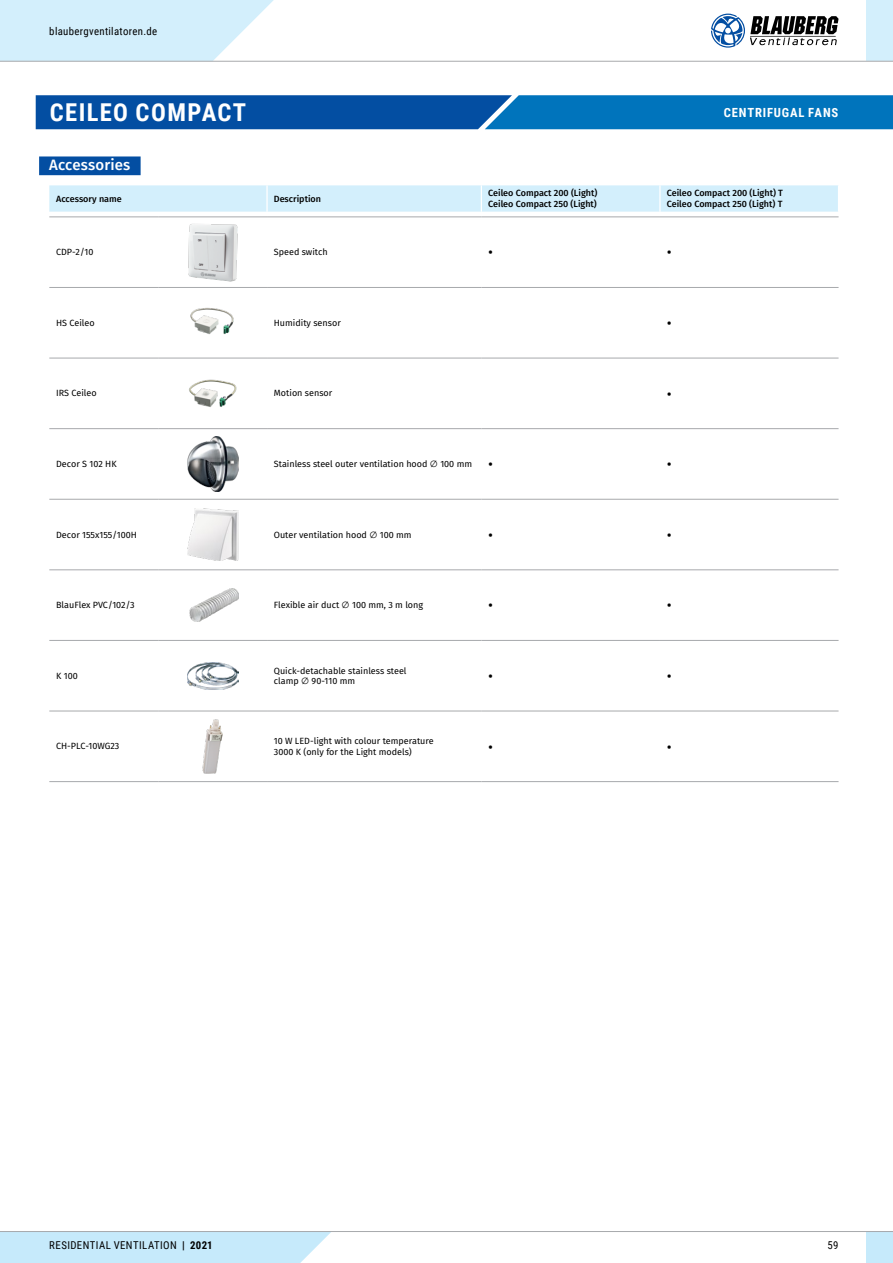
<style>
.page{position:relative;width:893px;height:1263px;background:#fff}
.page>*{position:absolute;margin:0;border:0;box-sizing:border-box;transform-origin:0 0}
.t1{font:700 24.6px "Roboto Condensed";letter-spacing:.055em;color:#fff}
.t2{font:500 15px "Fira Sans";letter-spacing:.01em;color:#fff}
.t3{font:700 13.5px "Roboto Condensed";color:#000}
.t4{font:700 12.6px "Roboto Condensed";letter-spacing:.065em;color:#fff}
.t5{font:10.8px "Roboto Condensed";letter-spacing:.035em;color:#000}
.t6{font:9px/10.5px "Fira Sans";color:#000}
.t7{font:500 9px/10.5px "Fira Sans";color:#000}
.s1{font-family:"Roboto Condensed";font-weight:700;font-size:13.5px}
.s2{font-weight:700}
</style>
<div class="page">
<svg style="left:36px;top:95px;width:857px;height:34px;background:#0561af"></svg>
<div style="left:39px;top:156px;width:102px;height:19px;background:#034ea2"></div>
<svg style="left:49px;top:357px;width:789px;height:414px"></svg>
<hr style="left:49px;top:287px;width:109px;height:1px;background:#a7a9ac">
<hr style="left:158px;top:287px;width:109px;height:1px;background:#a7a9ac">
<hr style="left:267px;top:287px;width:214px;height:1px;background:#a7a9ac">
<hr style="left:481px;top:287px;width:179px;height:1px;background:#a7a9ac">
<hr style="left:660px;top:287px;width:178px;height:1px;background:#a7a9ac">
<hr style="left:49px;top:358px;width:109px;height:1px;background:#a7a9ac">
<hr style="left:158px;top:358px;width:109px;height:1px;background:#a7a9ac">
<hr style="left:267px;top:358px;width:214px;height:1px;background:#a7a9ac">
<hr style="left:481px;top:358px;width:179px;height:1px;background:#a7a9ac">
<hr style="left:660px;top:358px;width:178px;height:1px;background:#a7a9ac">
<hr style="left:49px;top:428px;width:109px;height:1px;background:#a7a9ac">
<hr style="left:158px;top:428px;width:109px;height:1px;background:#a7a9ac">
<hr style="left:267px;top:428px;width:214px;height:1px;background:#a7a9ac">
<hr style="left:481px;top:428px;width:179px;height:1px;background:#a7a9ac">
<hr style="left:660px;top:428px;width:178px;height:1px;background:#a7a9ac">
<hr style="left:49px;top:499px;width:109px;height:1px;background:#a7a9ac">
<hr style="left:158px;top:499px;width:109px;height:1px;background:#a7a9ac">
<hr style="left:267px;top:499px;width:214px;height:1px;background:#a7a9ac">
<hr style="left:481px;top:499px;width:179px;height:1px;background:#a7a9ac">
<hr style="left:660px;top:499px;width:178px;height:1px;background:#a7a9ac">
<hr style="left:49px;top:570px;width:109px;height:1px;background:#a7a9ac">
<hr style="left:158px;top:570px;width:109px;height:1px;background:#a7a9ac">
<hr style="left:267px;top:570px;width:214px;height:1px;background:#a7a9ac">
<hr style="left:481px;top:570px;width:179px;height:1px;background:#a7a9ac">
<hr style="left:660px;top:570px;width:178px;height:1px;background:#a7a9ac">
<hr style="left:49px;top:640px;width:109px;height:1px;background:#a7a9ac">
<hr style="left:158px;top:640px;width:109px;height:1px;background:#a7a9ac">
<hr style="left:267px;top:640px;width:214px;height:1px;background:#a7a9ac">
<hr style="left:481px;top:640px;width:179px;height:1px;background:#a7a9ac">
<hr style="left:660px;top:640px;width:178px;height:1px;background:#a7a9ac">
<hr style="left:49px;top:711px;width:109px;height:1px;background:#a7a9ac">
<hr style="left:158px;top:711px;width:109px;height:1px;background:#a7a9ac">
<hr style="left:267px;top:711px;width:214px;height:1px;background:#a7a9ac">
<hr style="left:481px;top:711px;width:179px;height:1px;background:#a7a9ac">
<hr style="left:660px;top:711px;width:178px;height:1px;background:#a7a9ac">
<hr style="left:267px;top:217px;width:214px;height:1px;background:#a7a9ac">
<hr style="left:267px;top:781px;width:214px;height:1px;background:#a7a9ac">
<hr style="left:49px;top:217px;width:109px;height:1px;background:#a7a9ac">
<hr style="left:49px;top:781px;width:109px;height:1px;background:#a7a9ac">
<hr style="left:158px;top:217px;width:109px;height:1px;background:#a7a9ac">
<hr style="left:158px;top:781px;width:109px;height:1px;background:#a7a9ac">
<hr style="left:481px;top:217px;width:179px;height:1px;background:#a7a9ac">
<hr style="left:660px;top:217px;width:178px;height:1px;background:#a7a9ac">
<hr style="left:481px;top:781px;width:179px;height:1px;background:#a7a9ac">
<hr style="left:660px;top:781px;width:178px;height:1px;background:#a7a9ac">
<svg style="left:49px;top:185px;width:790px;height:32px;background:#d9f0fa"></svg>
<img style="left:188px;top:224px;width:50px;height:58px">
<img style="left:190px;top:307px;width:44px;height:28px">
<img style="left:187px;top:372px;width:51px;height:42px">
<img style="left:187px;top:436px;width:51px;height:56px">
<img style="left:187px;top:508px;width:51px;height:53px">
<img style="left:187px;top:589px;width:51px;height:32px">
<img style="left:187px;top:662px;width:51px;height:27px">
<img style="left:203px;top:718px;width:19px;height:56px">
<div style="left:866px;top:1231px;width:27px;height:32px;background:#c6eafb"></div>
<div style="left:0;top:1232px;width:331px;height:31px;background:#c6eafb"></div>
<hr style="left:0;top:1231px;width:893px;height:1px;background:#a7a9ac">
<div style="left:866px;top:0;width:27px;height:61px;background:#d3effc"></div>
<svg style="left:0;top:0;width:295px;height:61px"></svg>
<hr style="left:0;top:61px;width:893px;height:1px;background:#a7a9ac">
<svg style="left:711px;top:14px;width:127px;height:34px"></svg>
<p class="t5" style="left:49px;top:23px;width:109px">blaubergventilatoren.de</p>
<h1 class="t1" style="left:50px;top:95px;width:198px">CEILEO COMPACT</h1>
<h2 class="t2" style="left:49px;top:154px;width:83px">Accessories</h2>
<p class="t7" style="left:56px;top:194px;width:67px">Accessory name</p>
<p class="t7" style="left:274px;top:194px;width:49px">Description</p>
<p class="t7" style="left:488px;top:189px;width:111px">Ceileo Compact 200 (Light)<br>Ceileo Compact 250 (Light)</p>
<p class="t7" style="left:667px;top:189px;width:118px">Ceileo Compact 200 (Light) T<br>Ceileo Compact 250 (Light) T</p>
<p class="t6" style="left:56px;top:248px;width:39px">CDP-2/10</p>
<p class="t6" style="left:274px;top:248px;width:55px">Speed switch</p>
<h3 class="t3" style="left:488px;top:243px;width:6px">•</h3>
<h3 class="t3" style="left:667px;top:243px;width:6px">•</h3>
<h3 class="t4" style="left:724px;top:104px;width:116px">CENTRIFUGAL FANS</h3>
<p class="t6" style="left:56px;top:318px;width:40px">HS Ceileo</p>
<p class="t6" style="left:274px;top:318px;width:68px">Humidity sensor</p>
<h3 class="t3" style="left:667px;top:314px;width:6px">•</h3>
<p class="t6" style="left:56px;top:389px;width:42px">IRS Ceileo</p>
<p class="t6" style="left:274px;top:389px;width:60px">Motion sensor</p>
<h3 class="t3" style="left:667px;top:384px;width:6px">•</h3>
<p class="t6" style="left:56px;top:459px;width:62px">Decor S 102 HK</p>
<p class="t6" style="left:274px;top:459px;width:221px">Stainless steel outer ventilation hood ∅ 100 mm <span class="s1">•</span></p>
<h3 class="t3" style="left:667px;top:455px;width:6px">•</h3>
<p class="t6" style="left:56px;top:530px;width:82px">Decor 155x155/100H</p>
<p class="t6" style="left:274px;top:530px;width:139px">Outer ventilation hood ∅ 100 mm</p>
<h3 class="t3" style="left:488px;top:526px;width:6px">•</h3>
<h3 class="t3" style="left:667px;top:526px;width:6px">•</h3>
<p class="t6" style="left:56px;top:600px;width:80px">BlauFlex PVC/102/3</p>
<p class="t6" style="left:274px;top:600px;width:151px">Flexible air duct ∅ 100 mm, 3 m long</p>
<h3 class="t3" style="left:488px;top:596px;width:6px">•</h3>
<h3 class="t3" style="left:667px;top:596px;width:6px">•</h3>
<p class="t6" style="left:56px;top:671px;width:23px">K 100</p>
<p class="t6" style="left:274px;top:666px;width:134px">Quick-detachable stainless steel clamp ∅ 90-110 mm</p>
<h3 class="t3" style="left:488px;top:667px;width:6px">•</h3>
<h3 class="t3" style="left:667px;top:667px;width:6px">•</h3>
<p class="t6" style="left:56px;top:742px;width:65px">CH-PLC-10WG23</p>
<p class="t6" style="left:274px;top:736px;width:162px">10 W LED-light with colour temperature<br>3000 K (only for the Light models)</p>
<h3 class="t3" style="left:488px;top:737px;width:6px">•</h3>
<h3 class="t3" style="left:667px;top:737px;width:6px">•</h3>
<p class="t5" style="left:49px;top:1238px;width:165px">RESIDENTIAL VENTILATION <span class="s2">| 2021</span></p>
<p class="t5" style="left:827px;top:1238px;width:13px">59</p>
</div>
